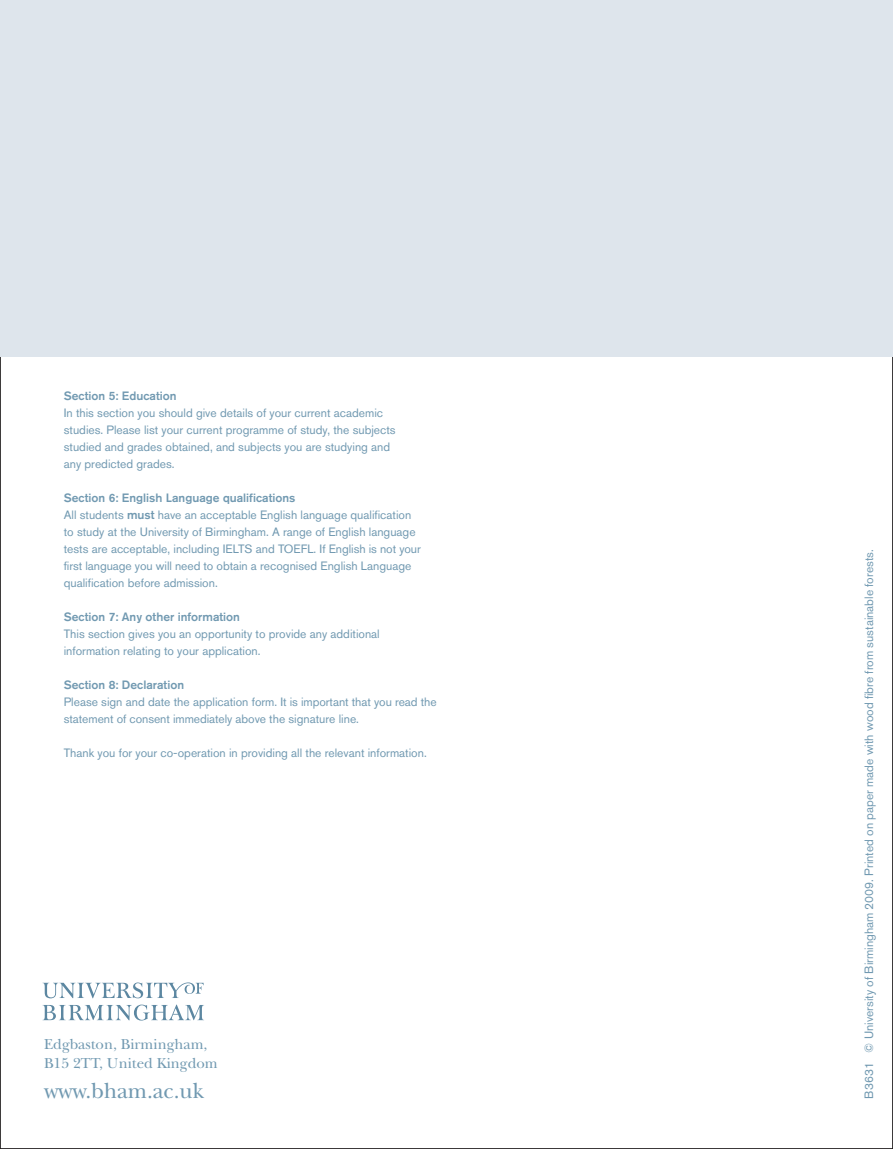
<style>
.page{position:relative;width:893px;height:1149px;background:#fff}
.page>*{position:absolute;margin:0;border:0;box-sizing:border-box;transform-origin:0 0}
.t1{font:22.5px "New Baskerville LT";letter-spacing:-.005em;color:#7199b1}
.t2{font:15px/19.5px "New Baskerville LT";color:#7199b1}
.t3{font:12px/17px "Akzidenz Grotesk BQ";color:#7199b1}
.t4{font:500 12px "Akzidenz Grotesk BQ";color:#7199b1}
.s1{font-weight:500}
</style>
<div class="page">
<svg style="left:43px;top:982px;width:161px;height:16px"></svg>
<svg style="left:43px;top:1004px;width:161px;height:16px"></svg>
<div style="left:0;top:0;width:893px;height:356px;background:#dee5ec"></div>
<p class="t4" style="left:64px;top:391px;width:114px">Section 5: Education</p>
<p class="t3" style="left:64px;top:405px;width:333px">In this section you should give details of your current academic studies. Please list your current programme of study, the subjects studied and grades obtained, and subjects you are studying and any predicted grades.</p>
<p class="t3" style="left:64px;top:490px;width:359px"><span class="s1">Section 6: English Language qualifications<br></span>All students <span class="s1">must</span> have an acceptable English language qualification to study at the University of Birmingham. A range of English language tests are acceptable, including IELTS and TOEFL. If English is not your first language you will need to obtain a recognised English Language qualification before admission.</p>
<p class="t4" style="left:64px;top:612px;width:178px">Section 7: Any other information</p>
<p class="t3" style="left:64px;top:626px;width:317px">This section gives you an opportunity to provide any additional information relating to your application.</p>
<p class="t4" style="left:64px;top:680px;width:122px">Section 8: Declaration</p>
<p class="t3" style="left:64px;top:694px;width:374px">Please sign and date the application form. It is important that you read the statement of consent immediately above the signature line.</p>
<p class="t3" style="left:64px;top:745px;width:365px">Thank you for your co-operation in providing all the relevant information.</p>
<p class="t2" style="left:44px;top:1035px;width:175px">Edgbaston, Birmingham,<br>B15 2TT, United Kingdom</p>
<h1 class="t1" style="left:44px;top:1082px;width:162px">www.bham.ac.uk</h1>
<p class="t3" style="left:862px;top:1098px;width:550px;rotate:-90deg">B3631 © University of Birmingham 2009. Printed on paper made with wood fibre from sustainable forests.</p>
</div>
